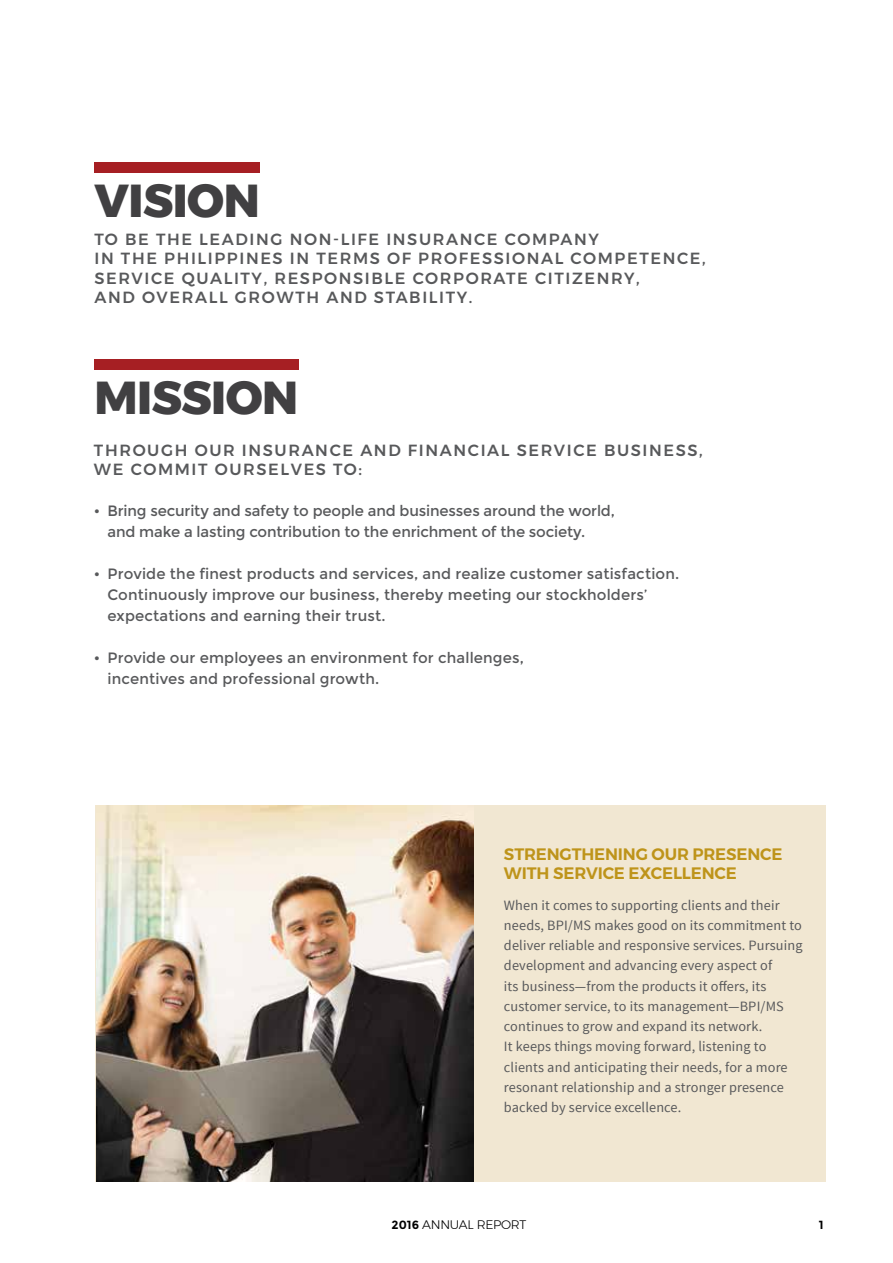
<style>
.page{position:relative;width:893px;height:1263px;background:#fff}
.page>*{position:absolute;margin:0;border:0;box-sizing:border-box;transform-origin:0 0}
.t1{font:800 46.05px "Montserrat";letter-spacing:-.01em;color:#414042}
.t2{font:600 16.5px/19.6px "Montserrat";letter-spacing:-.01em;color:#be941a}
.t3{font:500 16.05px/19.5px "Montserrat";letter-spacing:.1em;color:#58595b}
.t4{font:15px/21px "Montserrat";letter-spacing:.01em;color:#58595b}
.t5{font:15px/21px "Montserrat";letter-spacing:-.01em;color:#58595b}
.t6{font:14.25px/20.2px "Source Sans Pro";letter-spacing:.01em;color:#58595b}
.t7{font:300 12.3px "Montserrat";letter-spacing:-.02em;color:#000}
.t8{font:700 11.85px "Montserrat";color:#000}
.s1{font-weight:700;font-size:11.85px}
</style>
<div class="page">
<div style="left:94px;top:162px;width:166px;height:11px;background:#a61f23"></div>
<div style="left:94px;top:359px;width:204px;height:11px;background:#a61f23"></div>
<div style="left:95px;top:806px;width:730px;height:376px;background:#f1e7d2"></div>
<img style="left:96px;top:806px;width:377px;height:376px">
<h1 class="t1" style="left:94px;top:164px;width:167px">VISION</h1>
<p class="t3" style="left:94px;top:229px;width:613px">TO BE THE LEADING NON-LIFE INSURANCE COMPANY<br>IN THE PHILIPPINES IN TERMS OF PROFESSIONAL COMPETENCE, SERVICE QUALITY, RESPONSIBLE CORPORATE CITIZENRY,<br>AND OVERALL GROWTH AND STABILITY.</p>
<h1 class="t1" style="left:94px;top:361px;width:205px">MISSION</h1>
<p class="t3" style="left:94px;top:440px;width:610px">THROUGH OUR INSURANCE AND FINANCIAL SERVICE BUSINESS,<br>WE COMMIT OURSELVES TO:</p>
<p class="t5" style="left:107px;top:500px;width:509px;text-indent:-14px">• Bring security and safety to people and businesses around the world, and make a lasting contribution to the enrichment of the society.</p>
<p class="t4" style="left:107px;top:563px;width:573px;text-indent:-14px">• Provide the finest products and services, and realize customer satisfaction.<br>Continuously improve our business, thereby meeting our stockholders’ expectations and earning their trust.</p>
<p class="t4" style="left:107px;top:647px;width:418px;text-indent:-14px">• Provide our employees an environment for challenges, incentives and professional growth.</p>
<p class="t2" style="left:504px;top:844px;width:280px">STRENGTHENING OUR PRESENCE<br>WITH SERVICE EXCELLENCE</p>
<p class="t6" style="left:504px;top:895px;width:300px">When it comes to supporting clients and their needs, BPI/MS makes good on its commitment to deliver reliable and responsive services. Pursuing development and advancing every aspect of<br>its business—from the products it offers, its customer service, to its management—BPI/MS continues to grow and expand its network.<br>It keeps things moving forward, listening to clients and anticipating their needs, for a more resonant relationship and a stronger presence backed by service excellence.</p>
<p class="t7" style="left:392px;top:1215px;width:136px"><span class="s1">2016</span> ANNUAL REPORT</p>
<p class="t8" style="left:819px;top:1217px;width:6px">1</p>
</div>
